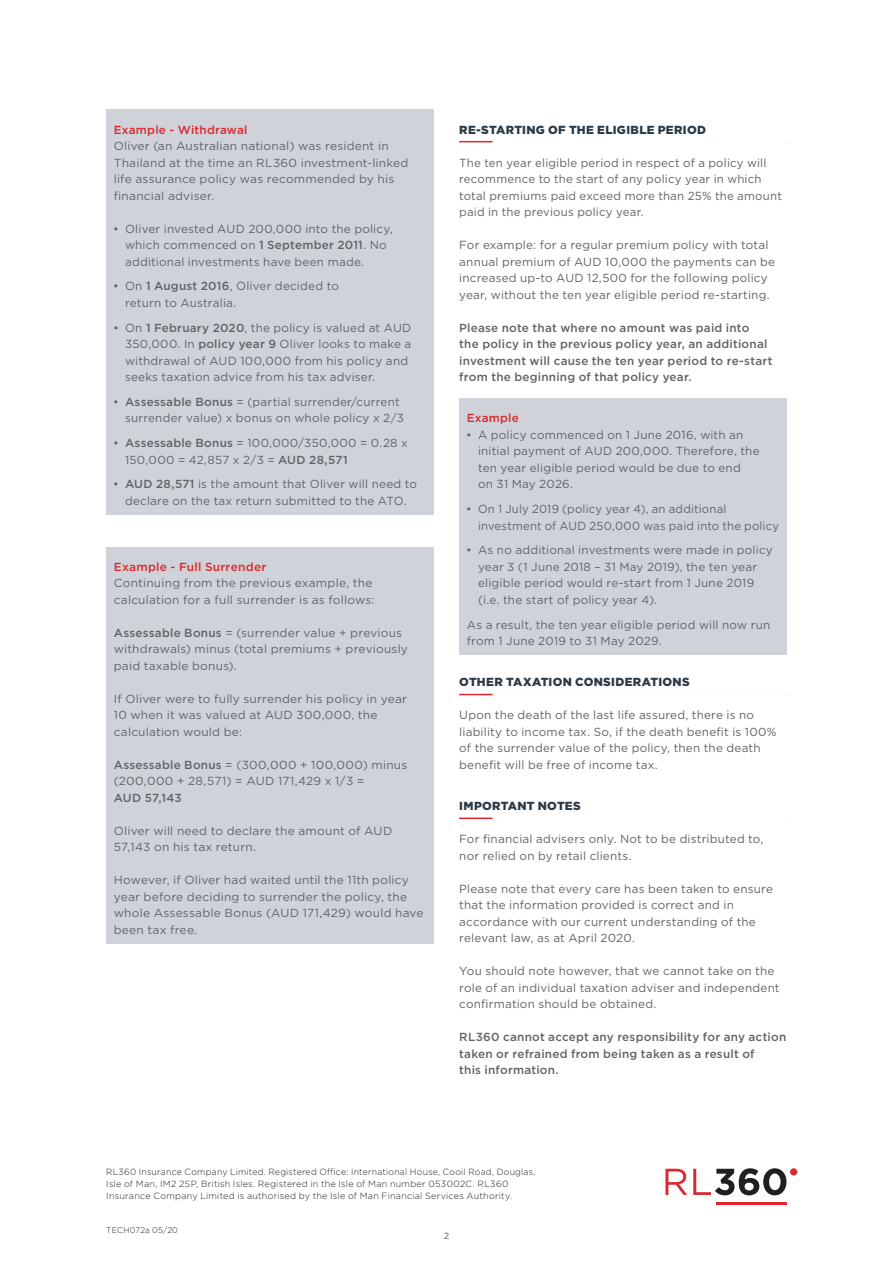
<style>
.page{position:relative;width:893px;height:1263px;background:#fff}
.page>*{position:absolute;margin:0;border:0;box-sizing:border-box;transform-origin:0 0}
.Body{font:11.7px/16.5px "Gotham";letter-spacing:.015em;color:#636366}
.Warning{font:11.7px/16.5px "Gotham";letter-spacing:.015em;color:#636366}
.Body-2{font:500 11.7px/16.5px "Gotham";letter-spacing:.02em;color:#636366}
.Subheadline{font:900 11.7px "Gotham";letter-spacing:.025em;color:#2a3a47}
.Warning_heading{font:500 11.7px "Gotham";letter-spacing:.02em;color:#dc272d}
.t1{font:300 9px/12px "Gotham";letter-spacing:.025em;color:#231f20}
.t2{font:9px "Gotham";color:#636366}
.t3{font:300 8.25px "Gotham";letter-spacing:.025em;color:#231f20}
.s1{font-weight:500}
</style>
<div class="page">
<div style="left:106px;top:110px;width:328px;height:33px;background:#cfd3d9"></div>
<div style="left:106px;top:126px;width:328px;height:83px;background:#cfd3d9"></div>
<div style="left:106px;top:208px;width:328px;height:67px;background:#cfd3d9"></div>
<div style="left:106px;top:266px;width:328px;height:51px;background:#cfd3d9"></div>
<div style="left:106px;top:308px;width:328px;height:83px;background:#cfd3d9"></div>
<div style="left:106px;top:382px;width:328px;height:50px;background:#cfd3d9"></div>
<div style="left:106px;top:423px;width:328px;height:50px;background:#cfd3d9"></div>
<div style="left:106px;top:464px;width:328px;height:51px;background:#cfd3d9"></div>
<div style="left:106px;top:547px;width:328px;height:34px;background:#cfd3d9"></div>
<div style="left:106px;top:563px;width:328px;height:51px;background:#cfd3d9"></div>
<div style="left:106px;top:613px;width:328px;height:67px;background:#cfd3d9"></div>
<div style="left:106px;top:679px;width:328px;height:67px;background:#cfd3d9"></div>
<div style="left:106px;top:745px;width:328px;height:67px;background:#cfd3d9"></div>
<div style="left:106px;top:811px;width:328px;height:50px;background:#cfd3d9"></div>
<div style="left:106px;top:860px;width:328px;height:84px;background:#cfd3d9"></div>
<hr style="left:459px;top:141px;width:328px;height:1px;background:#dc272d">
<hr style="left:493px;top:140px;width:294px;height:3px;background:#fff">
<div style="left:459px;top:398px;width:328px;height:34px;background:#cfd3d9"></div>
<div style="left:459px;top:415px;width:328px;height:83px;background:#cfd3d9"></div>
<div style="left:459px;top:489px;width:328px;height:50px;background:#cfd3d9"></div>
<div style="left:459px;top:530px;width:328px;height:84px;background:#cfd3d9"></div>
<div style="left:459px;top:605px;width:328px;height:50px;background:#cfd3d9"></div>
<hr style="left:459px;top:694px;width:328px;height:1px;background:#dc272d">
<hr style="left:493px;top:693px;width:294px;height:3px;background:#fff">
<hr style="left:459px;top:817px;width:328px;height:2px;background:#dc272d">
<hr style="left:493px;top:817px;width:294px;height:3px;background:#fff">
<hr style="left:716px;top:1202px;width:70px;height:3px;background:#dc272d">
<div style="left:790px;top:1168px;width:7px;height:7px;background:#dc272d;border-radius:50%"></div>
<svg style="left:665px;top:1168px;width:121px;height:27px"></svg>
<p class="Warning_heading" style="left:114px;top:122px;width:135px">Example - Withdrawal</p>
<p class="Warning" style="left:114px;top:137px;width:296px">Oliver (an Australian national) was resident in Thailand at the time an RL360 investment-linked life assurance policy was recommended by his financial adviser.</p>
<p class="Body" style="left:125px;top:220px;width:269px;text-indent:-12px">• Oliver invested AUD 200,000 into the policy, which commenced on <span class="s1">1 September 2011</span>. No additional investments have been made.</p>
<p class="Body" style="left:125px;top:278px;width:215px;text-indent:-12px">• On <span class="s1">1 August 2016</span>, Oliver decided to return to Australia.</p>
<p class="Body" style="left:125px;top:319px;width:288px;text-indent:-12px">• On <span class="s1">1 February 2020</span>, the policy is valued at AUD 350,000. In <span class="s1">policy year 9</span> Oliver looks to make a withdrawal of AUD 100,000 from his policy and seeks taxation advice from his tax adviser.</p>
<p class="Body" style="left:125px;top:393px;width:281px;text-indent:-12px">• <span class="s1">Assessable Bonus</span> = (partial surrender/current surrender value) x bonus on whole policy x 2/3</p>
<p class="Body" style="left:125px;top:434px;width:284px;text-indent:-12px">• <span class="s1">Assessable Bonus</span> = 100,000/350,000 = 0.28 x<br>150,000 = 42,857 x 2/3 = <span class="s1">AUD 28,571</span></p>
<p class="Body" style="left:113px;top:476px;width:306px;text-align:center">• <span class="s1">AUD 28,571</span> is the amount that Oliver will need to declare on the tax return submitted to the ATO.</p>
<p class="Warning_heading" style="left:114px;top:559px;width:154px">Example - Full Surrender</p>
<p class="Warning" style="left:114px;top:575px;width:262px">Continuing from the previous example, the calculation for a full surrender is as follows:</p>
<p class="Warning" style="left:114px;top:624px;width:296px"><span class="s1">Assessable Bonus</span> = (surrender value + previous withdrawals) minus (total premiums + previously paid taxable bonus).</p>
<p class="Warning" style="left:114px;top:690px;width:295px">If Oliver were to fully surrender his policy in year<br>10 when it was valued at AUD 300,000, the calculation would be:</p>
<p class="Warning" style="left:114px;top:756px;width:295px"><span class="s1">Assessable Bonus</span> = (300,000 + 100,000) minus (200,000 + 28,571) = AUD 171,429 x 1/3 =<br><span class="s1">AUD 57,143</span></p>
<p class="Warning" style="left:114px;top:822px;width:280px">Oliver will need to declare the amount of AUD<br>57,143 on his tax return.</p>
<p class="Warning" style="left:114px;top:872px;width:311px">However, if Oliver had waited until the 11th policy year before deciding to surrender the policy, the whole Assessable Bonus (AUD 171,429) would have been tax free.</p>
<p class="Subheadline" style="left:459px;top:121px;width:248px">RE-STARTING OF THE ELIGIBLE PERIOD</p>
<p class="Body" style="left:459px;top:154px;width:324px">The ten year eligible period in respect of a policy will recommence to the start of any policy year in which total premiums paid exceed more than 25% the amount paid in the previous policy year.</p>
<p class="Body" style="left:459px;top:236px;width:317px">For example: for a regular premium policy with total annual premium of AUD 10,000 the payments can be increased up-to AUD 12,500 for the following policy year, without the ten year eligible period re-starting.</p>
<p class="Body-2" style="left:459px;top:319px;width:315px">Please note that where no amount was paid into<br>the policy in the previous policy year, an additional investment will cause the ten year period to re-start from the beginning of that policy year.</p>
<p class="Warning_heading" style="left:467px;top:410px;width:54px">Example</p>
<p class="Body" style="left:478px;top:426px;width:283px;text-indent:-12px">• A policy commenced on 1 June 2016, with an initial payment of AUD 200,000. Therefore, the ten year eligible period would be due to end<br>on 31 May 2026.</p>
<p class="Body" style="left:478px;top:500px;width:303px;text-indent:-12px">• On 1 July 2019 (policy year 4), an additional investment of AUD 250,000 was paid into the policy</p>
<p class="Body" style="left:478px;top:542px;width:296px;text-indent:-12px">• As no additional investments were made in policy year 3 (1 June 2018 – 31 May 2019), the ten year eligible period would re-start from 1 June 2019 (i.e. the start of policy year 4).</p>
<p class="Warning" style="left:467px;top:616px;width:305px">As a result, the ten year eligible period will now run from 1 June 2019 to 31 May 2029.</p>
<p class="Subheadline" style="left:459px;top:674px;width:232px">OTHER TAXATION CONSIDERATIONS</p>
<p class="Body" style="left:459px;top:707px;width:319px">Upon the death of the last life assured, there is no liability to income tax. So, if the death benefit is 100% of the surrender value of the policy, then the death benefit will be free of income tax.</p>
<p class="Subheadline" style="left:459px;top:798px;width:123px">IMPORTANT NOTES</p>
<p class="Body" style="left:459px;top:830px;width:306px">For financial advisers only. Not to be distributed to, nor relied on by retail clients.</p>
<p class="Body" style="left:459px;top:880px;width:315px">Please note that every care has been taken to ensure that the information provided is correct and in accordance with our current understanding of the relevant law, as at April 2020.</p>
<p class="Body" style="left:459px;top:962px;width:322px">You should note however, that we cannot take on the role of an individual taxation adviser and independent confirmation should be obtained.</p>
<p class="Body-2" style="left:459px;top:1028px;width:329px">RL360 cannot accept any responsibility for any action taken or refrained from being taken as a result of<br>this information.</p>
<p class="t1" style="left:106px;top:1166px;width:431px">RL360 Insurance Company Limited. Registered Office: International House, Cooil Road, Douglas,<br>Isle of Man, IM2 2SP, British Isles. Registered in the Isle of Man number 053002C. RL360<br>Insurance Company Limited is authorised by the Isle of Man Financial Services Authority.</p>
<p class="t3" style="left:106px;top:1225px;width:73px">TECH072a 05/20</p>
<p class="t2" style="left:444px;top:1230px;width:7px">2</p>
</div>
